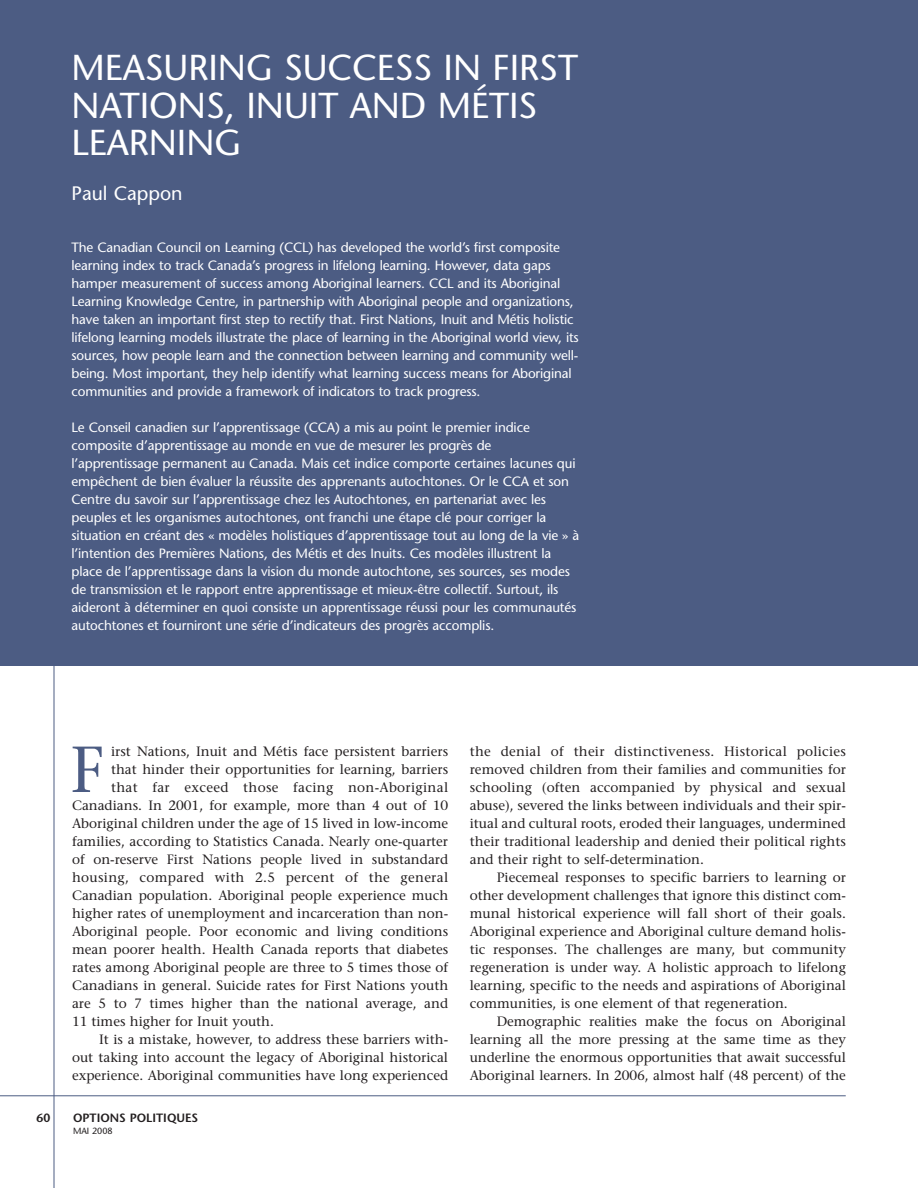
<style>
.page{position:relative;width:918px;height:1188px;background:#fff}
.page>*{position:absolute;margin:0;border:0;box-sizing:border-box;transform-origin:0 0}
.t1{font:64.8px "Stone Serif";color:#4c5c83}
.t2{font:36px/37.5px "Stone Sans";color:#fff}
.t3{font:19.5px "Stone Sans";color:#fff}
.t4{font:13.5px/18px "Stone Serif";color:#231f20;text-align:justify}
.t5{font:13.5px/18px "Stone Sans";letter-spacing:-.01em;color:#fff}
.t6{font:13.5px "Stone Serif";letter-spacing:.025em;color:#231f20}
.t7{font:600 12px "Stone Sans";color:#231f20}
.t8{font:9px "Stone Sans";color:#231f20}
</style>
<div class="page">
<hr style="left:54px;top:0;width:1px;height:1188px;background:#4c5c83">
<div style="left:0;top:0;width:918px;height:666px;background:#4c5c83"></div>
<hr style="left:0;top:1095px;width:846px;height:1px;background:#4c5c83">
<h2 class="t2" style="left:72px;top:53px;width:508px">MEASURING SUCCESS IN FIRST<br>NATIONS, INUIT AND MÉTIS<br>LEARNING</h2>
<h3 class="t3" style="left:72px;top:186px;width:113px">Paul Cappon</h3>
<p class="t5" style="left:72px;top:240px;width:509px">The Canadian Council on Learning (CCL) has developed the world’s first composite learning index to track Canada’s progress in lifelong learning. However, data gaps hamper measurement of success among Aboriginal learners. CCL and its Aboriginal Learning Knowledge Centre, in partnership with Aboriginal people and organizations, have taken an important first step to rectify that. First Nations, Inuit and Métis holistic lifelong learning models illustrate the place of learning in the Aboriginal world view, its sources, how people learn and the connection between learning and community well&shy;being. Most important, they help identify what learning success means for Aboriginal communities and provide a framework of indicators to track progress.</p>
<p class="t5" style="left:72px;top:420px;width:509px">Le Conseil canadien sur l’apprentissage (CCA) a mis au point le premier indice composite d’apprentissage au monde en vue de mesurer les progrès de l’apprentissage permanent au Canada. Mais cet indice comporte certaines lacunes qui empêchent de bien évaluer la réussite des apprenants autochtones. Or le CCA et son Centre du savoir sur l’apprentissage chez les Autochtones, en partenariat avec les peuples et les organismes autochtones, ont franchi une étape clé pour corriger la situation en créant des « modèles holistiques d’apprentissage tout au long de la vie » à l’intention des Premières Nations, des Métis et des Inuits. Ces modèles illustrent la place de l’apprentissage dans la vision du monde autochtone, ses sources, ses modes de transmission et le rapport entre apprentissage et mieux-être collectif. Surtout, ils aideront à déterminer en quoi consiste un apprentissage réussi pour les communautés autochtones et fourniront une série d’indicateurs des progrès accomplis.</p>
<p class="t7" style="left:37px;top:1113px;width:15px">60</p>
<h1 class="t1" style="left:70px;top:744px;width:35px">F</h1>
<p class="t4" style="left:111px;top:744px;width:339px">irst Nations, Inuit and Métis face persistent barriers</p>
<p class="t4" style="left:111px;top:762px;width:339px">that hinder their opportunities for learning, barriers</p>
<p class="t6" style="left:111px;top:782px;width:339px">that far exceed those facing non-Aboriginal</p>
<p class="t4" style="left:72px;top:798px;width:378px">Canadians. In 2001, for example, more than 4 out of 10</p>
<p class="t4" style="left:72px;top:816px;width:378px">Aboriginal children under the age of 15 lived in low-income</p>
<p class="t4" style="left:72px;top:834px;width:378px">families, according to Statistics Canada. Nearly one-quarter</p>
<p class="t4" style="left:72px;top:852px;width:378px">of on-reserve First Nations people lived in substandard</p>
<p class="t6" style="left:72px;top:872px;width:378px">housing, compared with 2.5 percent of the general</p>
<p class="t4" style="left:72px;top:888px;width:378px">Canadian population. Aboriginal people experience much</p>
<p class="t4" style="left:72px;top:906px;width:378px">higher rates of unemployment and incarceration than non-</p>
<p class="t4" style="left:72px;top:924px;width:378px">Aboriginal people. Poor economic and living conditions</p>
<p class="t4" style="left:72px;top:942px;width:378px">mean poorer health. Health Canada reports that diabetes</p>
<p class="t4" style="left:72px;top:960px;width:378px">rates among Aboriginal people are three to 5 times those of</p>
<p class="t4" style="left:72px;top:978px;width:378px">Canadians in general. Suicide rates for First Nations youth</p>
<p class="t4" style="left:72px;top:996px;width:378px">are 5 to 7 times higher than the national average, and</p>
<p class="t4" style="left:72px;top:1014px;width:203px">11 times higher for Inuit youth.</p>
<p class="t4" style="left:99px;top:1032px;width:351px">It is a mistake, however, to address these barriers with-</p>
<p class="t4" style="left:72px;top:1050px;width:378px">out taking into account the legacy of Aboriginal historical</p>
<p class="t4" style="left:72px;top:1068px;width:378px">experience. Aboriginal communities have long experienced</p>
<p class="t7" style="left:73px;top:1113px;width:127px">OPTIONS POLITIQUES</p>
<p class="t8" style="left:73px;top:1127px;width:41px">MAI 2008</p>
<p class="t4" style="left:470px;top:744px;width:378px">the denial of their distinctiveness. Historical policies removed children from their families and communities for schooling (often accompanied by physical and sexual abuse), severed the links between individuals and their spir&shy;itual and cultural roots, eroded their languages, undermined their traditional leadership and denied their political rights and their right to self-determination.</p>
<p class="t4" style="left:470px;top:870px;width:378px;text-indent:27px">Piecemeal responses to specific barriers to learning or other development challenges that ignore this distinct com&shy;munal historical experience will fall short of their goals.<br>Aboriginal experience and Aboriginal culture demand holis&shy;tic responses. The challenges are many, but community regeneration is under way. A holistic approach to lifelong learning, specific to the needs and aspirations of Aboriginal communities, is one element of that regeneration.</p>
<p class="t4" style="left:470px;top:1014px;width:378px;text-indent:27px">Demographic realities make the focus on Aboriginal learning all the more pressing at the same time as they underline the enormous opportunities that await successful Aboriginal learners. In 2006, almost half (48 percent) of the</p>
</div>
